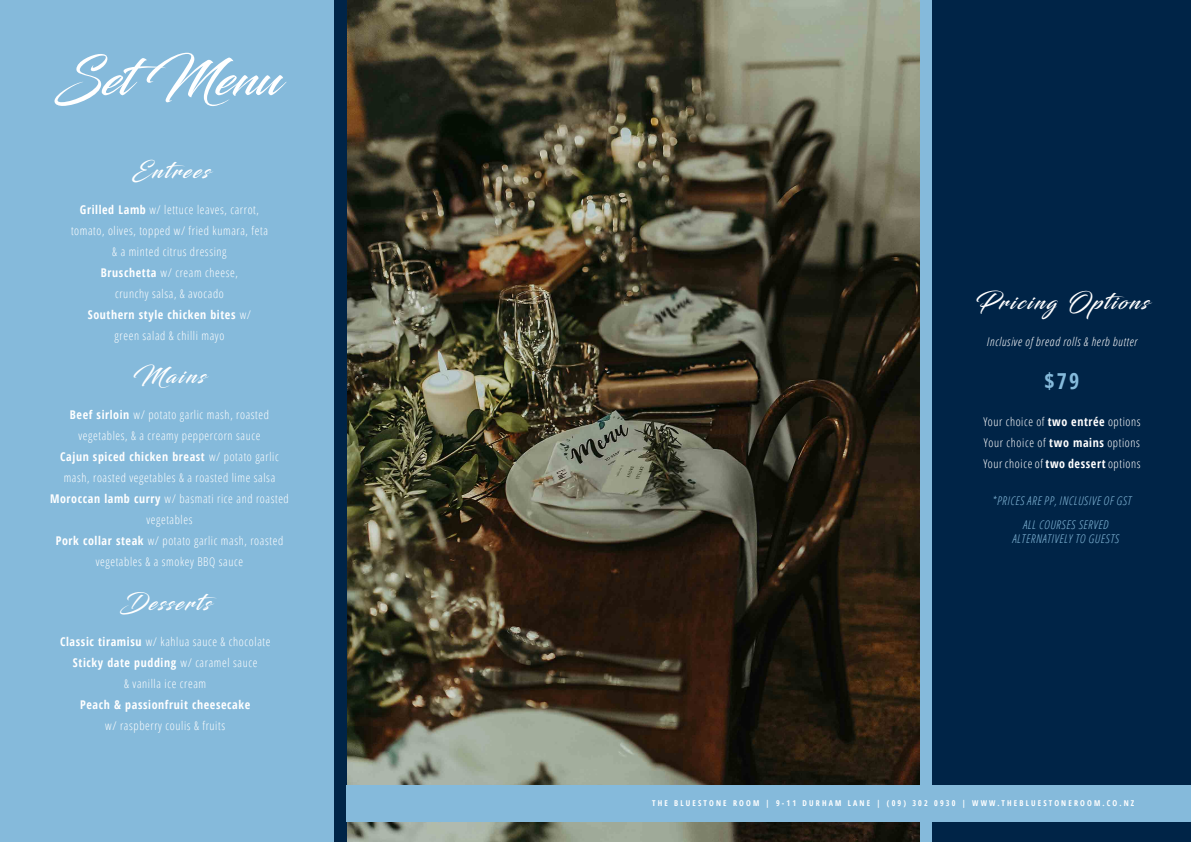
<style>
.page{position:relative;width:1191px;height:842px;background:#fff}
.page>*{position:absolute;margin:0;border:0;box-sizing:border-box;transform-origin:0 0}
.t1{font:50px "Blacksword";color:#fff}
.t2{font:22px "Blacksword";letter-spacing:.1em;color:#fff}
.t3{font:700 condensed 22px "Open Sans";color:#85badb}
.t4{font:300 condensed 12px/21px "Open Sans";letter-spacing:.05em;color:#fff;text-align:center}
.t5{font:700 condensed 12px "Open Sans";letter-spacing:.05em;color:#fff}
.t6{font:italic 300 condensed 12px "Open Sans";letter-spacing:.05em;color:#85badb}
.t7{font:italic 300 condensed 12px "Open Sans";letter-spacing:.05em;color:#fff}
.t8{font:700 condensed 8px "Open Sans";letter-spacing:.27em;color:#fff}
.s1{font-weight:700}
.s2{font-weight:300}
</style>
<div class="page">
<img style="left:346px;top:0;width:574px;height:842px">
<div style="left:0;top:0;width:334px;height:842px;background:#85badb"></div>
<div style="left:334px;top:0;width:12px;height:842px;background:#002447"></div>
<div style="left:920px;top:0;width:13px;height:842px;background:#85badb"></div>
<div style="left:933px;top:0;width:258px;height:842px;background:#002447"></div>
<div style="left:346px;top:785px;width:845px;height:36px;background:#85badb"></div>
<p class="t1" style="left:55px;top:48px;width:228px">SetMenu</p>
<p class="t2" style="left:132px;top:157px;width:79px">Entrees</p>
<p class="t4" style="left:80px;top:199px;width:180px"><span class="s1">Grilled Lamb</span> w/ lettuce leaves, carrot,</p>
<p class="t4" style="left:71px;top:220px;width:198px">tomato, olives, topped w/ fried kumara, feta</p>
<p class="t4" style="left:112px;top:241px;width:116px">&amp; a minted citrus dressing</p>
<p class="t4" style="left:101px;top:262px;width:139px"><span class="s1">Bruschetta</span> w/ cream cheese,</p>
<p class="t4" style="left:115px;top:283px;width:110px">crunchy salsa, &amp; avocado</p>
<p class="t5" style="left:88px;top:306px;width:165px">Southern style chicken bites <span class="s2">w/</span></p>
<p class="t4" style="left:115px;top:325px;width:111px">green salad &amp; chilli mayo</p>
<p class="t2" style="left:133px;top:363px;width:74px">Mains</p>
<p class="t4" style="left:70px;top:404px;width:201px"><span class="s1">Beef sirloin</span> w/ potato garlic mash, roasted vegetables, &amp; a creamy peppercorn sauce</p>
<p class="t4" style="left:60px;top:446px;width:220px;text-align:left"><span class="s1">Cajun spiced chicken breast</span> w/ potato garlic mash, roasted vegetables &amp; a roasted lime salsa</p>
<p class="t4" style="left:50px;top:488px;width:240px"><span class="s1">Moroccan lamb curry</span> w/ basmati rice and roasted vegetables</p>
<p class="t4" style="left:56px;top:530px;width:229px"><span class="s1">Pork collar steak</span> w/ potato garlic mash, roasted vegetables &amp; a smokey BBQ sauce</p>
<p class="t2" style="left:120px;top:590px;width:99px">Desserts</p>
<p class="t4" style="left:60px;top:631px;width:212px"><span class="s1">Classic tiramisu</span> w/ kahlua sauce &amp; chocolate</p>
<p class="t5" style="left:73px;top:655px;width:186px">Sticky date pudding <span class="s2">w/ caramel sauce</span></p>
<p class="t4" style="left:124px;top:673px;width:83px">&amp; vanilla ice cream</p>
<p class="t5" style="left:80px;top:697px;width:172px">Peach &amp; passionfruit cheesecake</p>
<p class="t4" style="left:105px;top:715px;width:121px">w/ raspberry coulis &amp; fruits</p>
<p class="t2" style="left:975px;top:289px;width:175px">Pricing Options</p>
<p class="t7" style="left:986px;top:333px;width:152px">Inclusive of bread rolls &amp; herb butter</p>
<p class="t3" style="left:1044px;top:366px;width:36px">$79</p>
<p class="t4" style="left:983px;top:410px;width:159px">Your choice of <span class="s1">two entrée</span> options</p>
<p class="t4" style="left:984px;top:431px;width:157px">Your choice of <span class="s1">two mains</span> options</p>
<p class="t4" style="left:983px;top:452px;width:159px">Your choice of <span class="s1">two dessert</span> options</p>
<p class="t6" style="left:992px;top:492px;width:140px">*PRICES ARE PP, INCLUSIVE OF GST</p>
<p class="t6" style="left:1023px;top:516px;width:87px">ALL COURSES SERVED</p>
<p class="t6" style="left:1012px;top:530px;width:108px">ALTERNATIVELY TO GUESTS</p>
<p class="t8" style="left:652px;top:798px;width:483px">THE BLUESTONE ROOM | 9-11 DURHAM LANE | (09) 302 0930 | WWW.THEBLUESTONEROOM.CO.NZ</p>
</div>
